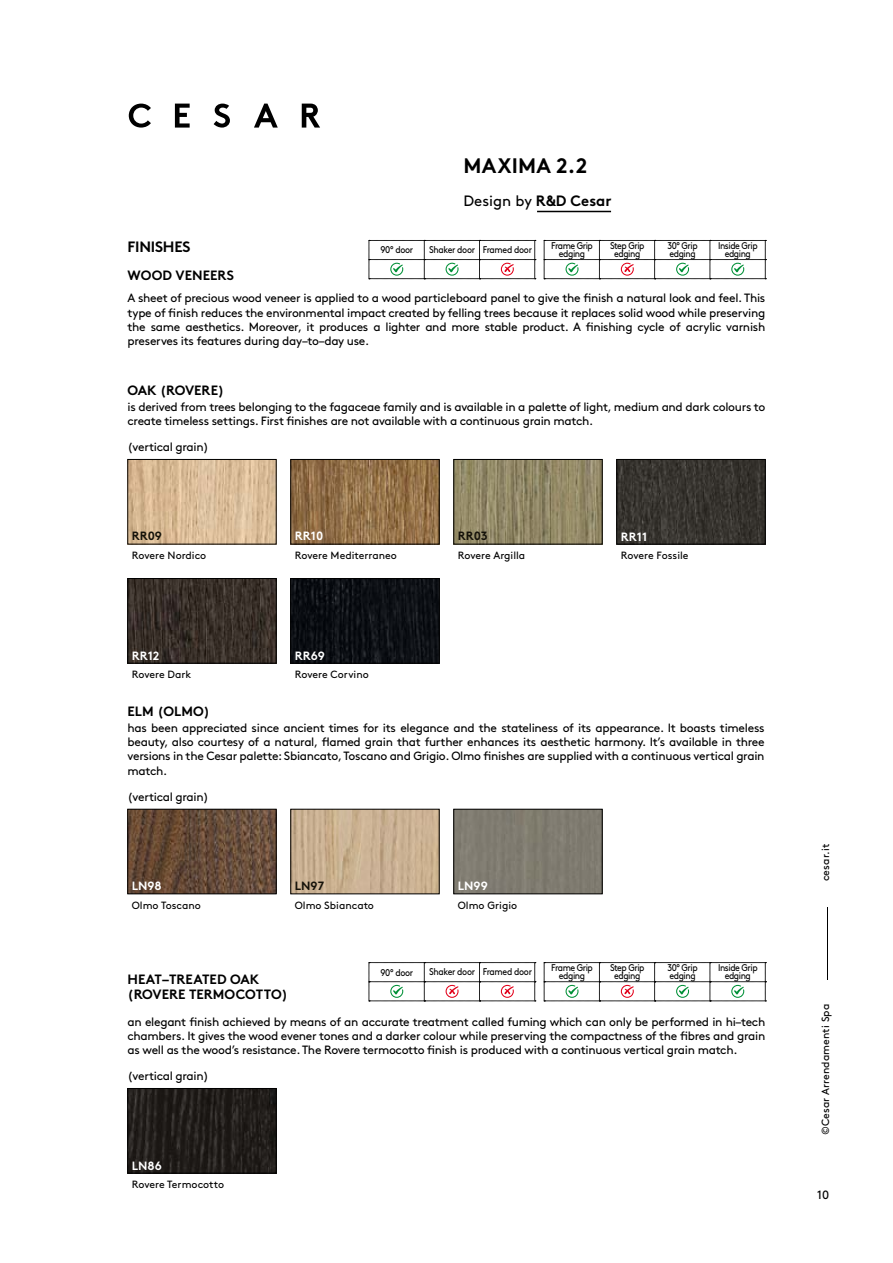
<style>
.page{position:relative;width:893px;height:1263px;background:#fff}
.page>*{position:absolute;margin:0;border:0;box-sizing:border-box;transform-origin:0 0}
.t1{font:700 21px "Brown Pro";letter-spacing:.01em;color:#000}
.t2{font:15px "Brown Pro";color:#000}
.t3{font:700 15px "Brown Pro";letter-spacing:-.015em;color:#000}
.t4{font:700 13.5px/15px "Brown Pro";color:#000}
.t5{font:12px/14.2px "Brown Pro";letter-spacing:-.025em;color:#000;text-align:justify}
.t6{font:700 12px "Brown Pro";color:#fff}
.t7{font:700 12px "Brown Pro";color:#15120a}
.t8{font:10.5px "Brown Pro";color:#000}
.t9{font:9.75px/7.5px "Brown Pro";letter-spacing:-.05em;color:#000;text-align:center;scale:.9 1}
.s1{font-weight:700}
</style>
<div class="page">
<img style="left:130px;top:461px;width:144px;height:81px">
<div style="left:128px;top:459px;width:148px;height:85px;border:1px solid #000"></div>
<img style="left:456px;top:461px;width:144px;height:81px">
<div style="left:454px;top:459px;width:148px;height:85px;border:1px solid #000"></div>
<img style="left:619px;top:461px;width:144px;height:81px">
<div style="left:617px;top:459px;width:148px;height:85px;border:1px solid #000"></div>
<img style="left:293px;top:461px;width:144px;height:81px">
<div style="left:291px;top:459px;width:148px;height:85px;border:1px solid #000"></div>
<img style="left:130px;top:580px;width:144px;height:81px">
<div style="left:128px;top:578px;width:148px;height:85px;border:1px solid #000"></div>
<img style="left:293px;top:580px;width:144px;height:81px">
<div style="left:291px;top:578px;width:148px;height:85px;border:1px solid #000"></div>
<div style="left:456px;top:811px;width:144px;height:81px;background:#7f7b70"></div>
<div style="left:454px;top:809px;width:148px;height:85px;border:1px solid #000"></div>
<img style="left:293px;top:811px;width:144px;height:81px">
<img style="left:130px;top:811px;width:144px;height:81px">
<div style="left:128px;top:809px;width:148px;height:85px;border:1px solid #000"></div>
<img style="left:130px;top:1090px;width:144px;height:81px">
<div style="left:128px;top:1088px;width:148px;height:85px;border:1px solid #000"></div>
<hr style="left:827px;top:907px;width:1px;height:73px;background:#000">
<hr style="left:537px;top:211px;width:74px;height:1px;background:#000">
<svg style="left:254px;top:104px;width:24px;height:24px"></svg>
<svg style="left:129px;top:104px;width:22px;height:24px"></svg>
<svg style="left:302px;top:104px;width:18px;height:24px"></svg>
<svg style="left:175px;top:104px;width:15px;height:24px"></svg>
<svg style="left:214px;top:104px;width:16px;height:24px"></svg>
<svg style="left:369px;top:240px;width:167px;height:39px"></svg>
<svg style="left:369px;top:962px;width:167px;height:40px"></svg>
<svg style="left:544px;top:240px;width:222px;height:39px"></svg>
<svg style="left:544px;top:962px;width:222px;height:40px"></svg>
<h1 class="t1" style="left:464px;top:149px;width:125px">MAXIMA 2.2</h1>
<p class="t3" style="left:128px;top:234px;width:64px">FINISHES</p>
<p class="t4" style="left:128px;top:266px;width:108px">WOOD VENEERS</p>
<p class="t2" style="left:463px;top:189px;width:150px">Design by <span class="s1">R&amp;D Cesar</span></p>
<p class="t9" style="left:380px;top:245px;width:38px">90° door</p>
<p class="t9" style="left:429px;top:245px;width:116px">Shaker door Framed door</p>
<p class="t9" style="left:610px;top:241px;width:40px">Step Grip edging</p>
<p class="t9" style="left:551px;top:241px;width:48px">Frame Grip edging</p>
<p class="t9" style="left:667px;top:241px;width:35px;text-align:left">30° Grip edging</p>
<p class="t9" style="left:718px;top:241px;width:46px">Inside Grip edging</p>
<p class="t5" style="left:128px;top:290px;width:639px">A sheet of precious wood veneer is applied to a wood particleboard panel to give the finish a natural look and feel. This type of finish reduces the environmental impact created by felling trees because it replaces solid wood while preserving the same aesthetics. Moreover, it produces a lighter and more stable product. A finishing cycle of acrylic varnish preserves its features during day–to–day use.</p>
<p class="t4" style="left:128px;top:381px;width:98px">OAK (ROVERE)</p>
<p class="t5" style="left:128px;top:399px;width:639px">is derived from trees belonging to the fagaceae family and is available in a palette of light, medium and dark colours to create timeless settings. First finishes are not available with a continuous grain match.</p>
<p class="t5" style="left:128px;top:439px;width:83px">(vertical grain)</p>
<p class="t7" style="left:132px;top:526px;width:32px">RR09</p>
<p class="t6" style="left:295px;top:526px;width:30px">RR10</p>
<p class="t7" style="left:458px;top:526px;width:31px">RR03</p>
<p class="t6" style="left:621px;top:527px;width:28px">RR11</p>
<p class="t8" style="left:132px;top:547px;width:76px">Rovere Nordico</p>
<p class="t8" style="left:295px;top:547px;width:104px">Rovere Mediterraneo</p>
<p class="t8" style="left:458px;top:547px;width:69px">Rovere Argilla</p>
<p class="t8" style="left:621px;top:547px;width:69px">Rovere Fossile</p>
<p class="t6" style="left:132px;top:646px;width:29px">RR12</p>
<p class="t6" style="left:295px;top:646px;width:31px">RR69</p>
<p class="t8" style="left:132px;top:666px;width:61px">Rovere Dark</p>
<p class="t8" style="left:295px;top:666px;width:75px">Rovere Corvino</p>
<p class="t4" style="left:128px;top:702px;width:84px">ELM (OLMO)</p>
<p class="t5" style="left:128px;top:720px;width:639px">has been appreciated since ancient times for its elegance and the stateliness of its appearance. It boasts timeless beauty, also courtesy of a natural, flamed grain that further enhances its aesthetic harmony. It’s available in three versions in the Cesar palette: Sbiancato, Toscano and Grigio. Olmo finishes are supplied with a continuous vertical grain match.</p>
<p class="t5" style="left:128px;top:789px;width:83px">(vertical grain)</p>
<p class="t6" style="left:132px;top:876px;width:31px">LN98</p>
<p class="t7" style="left:295px;top:876px;width:31px">LN97</p>
<p class="t6" style="left:458px;top:876px;width:31px">LN99</p>
<p class="t8" style="left:132px;top:897px;width:71px">Olmo Toscano</p>
<p class="t8" style="left:295px;top:897px;width:81px">Olmo Sbiancato</p>
<p class="t8" style="left:458px;top:897px;width:61px">Olmo Grigio</p>
<p class="t4" style="left:128px;top:970px;width:162px">HEAT–TREATED OAK (ROVERE TERMOCOTTO)</p>
<p class="t9" style="left:380px;top:968px;width:38px">90° door</p>
<p class="t9" style="left:429px;top:967px;width:116px">Shaker door Framed door</p>
<p class="t9" style="left:610px;top:963px;width:40px">Step Grip edging</p>
<p class="t9" style="left:551px;top:963px;width:48px">Frame Grip edging</p>
<p class="t9" style="left:667px;top:963px;width:35px;text-align:left">30° Grip edging</p>
<p class="t9" style="left:718px;top:963px;width:46px">Inside Grip edging</p>
<p class="t5" style="left:128px;top:1013px;width:639px">an elegant finish achieved by means of an accurate treatment called fuming which can only be performed in hi–tech chambers. It gives the wood evener tones and a darker colour while preserving the compactness of the fibres and grain as well as the wood’s resistance. The Rovere termocotto finish is produced with a continuous vertical grain match.</p>
<p class="t5" style="left:128px;top:1068px;width:83px">(vertical grain)</p>
<p class="t6" style="left:132px;top:1156px;width:32px">LN86</p>
<p class="t8" style="left:132px;top:1176px;width:94px">Rovere Termocotto</p>
<p class="t8" style="left:817px;top:881px;width:39px;rotate:-90deg">cesar.it</p>
<p class="t8" style="left:817px;top:1135px;width:133px;rotate:-90deg">©Cesar Arrendamenti Spa</p>
<p class="t5" style="left:817px;top:1187px;width:13px">10</p>
</div>
